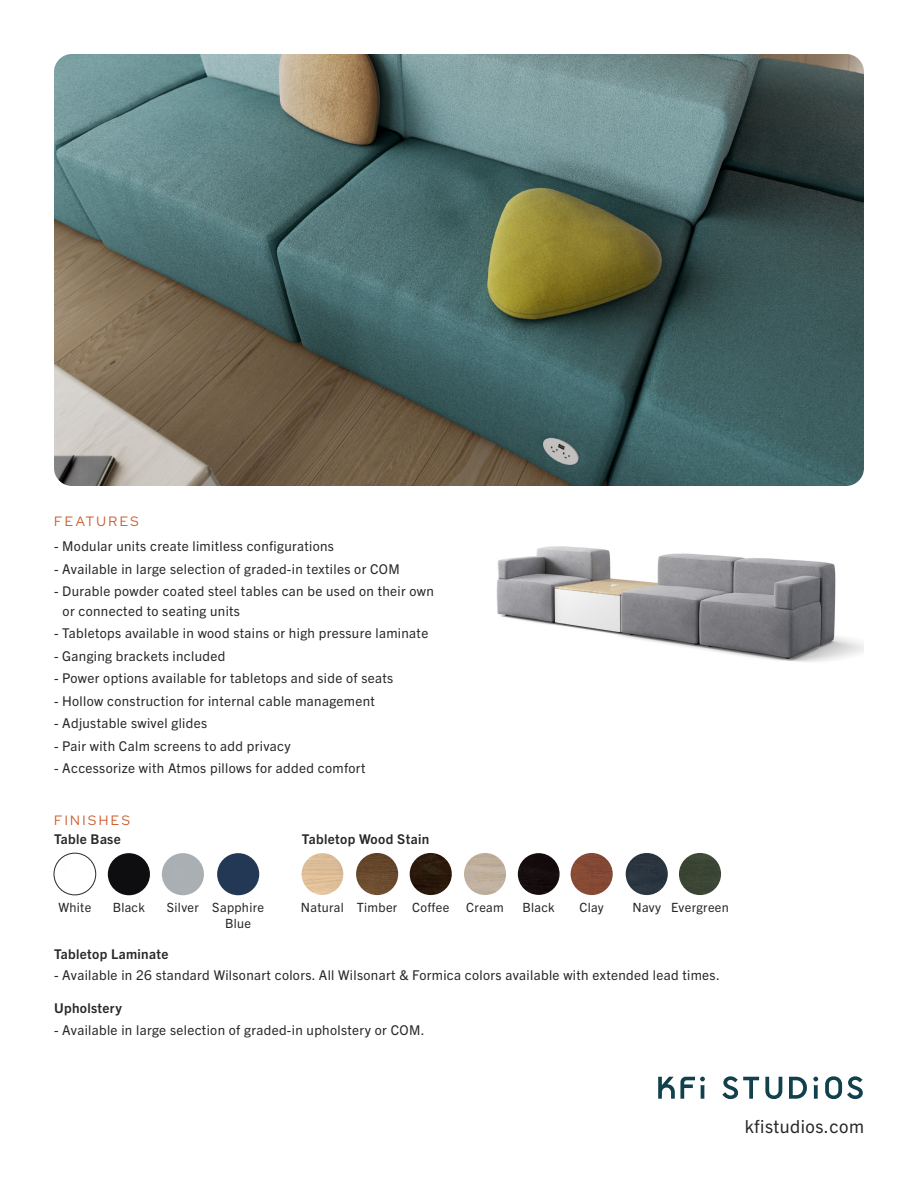
<style>
.page{position:relative;width:918px;height:1188px;background:#fff}
.page>*{position:absolute;margin:0;border:0;box-sizing:border-box;transform-origin:0 0}
.t1{font:18px "Trade Gothic Next LT Pro";letter-spacing:.025em;color:#272928}
.t2{font:13.5px/19.5px "Trade Gothic Next LT Pro";letter-spacing:.025em;color:#272928}
.t3{font:700 13.5px "Trade Gothic Next LT Pro";letter-spacing:.025em;color:#272928}
.t4{font:300 13.5px "Red Hat Display";letter-spacing:.185em;color:#cb5a28}
.t5{font:12.75px "Trade Gothic Next LT Pro";letter-spacing:.025em;color:#272928}
</style>
<div class="page">
<svg style="left:722px;top:1076px;width:37px;height:23px"></svg>
<svg style="left:765px;top:1077px;width:17px;height:22px"></svg>
<svg style="left:789px;top:1077px;width:18px;height:22px"></svg>
<svg style="left:825px;top:1076px;width:38px;height:23px"></svg>
<svg style="left:658px;top:1077px;width:47px;height:22px"></svg>
<svg style="left:813px;top:1077px;width:5px;height:22px"></svg>
<img style="left:54px;top:54px;width:810px;height:432px">
<img style="left:496px;top:546px;width:368px;height:116px">
<img style="left:54px;top:853px;width:42px;height:42px;border-radius:21px">
<div style="left:54px;top:853px;width:42px;height:42px;border:1px solid #272928;border-radius:50%"></div>
<img style="left:108px;top:853px;width:42px;height:42px;border-radius:21px">
<img style="left:162px;top:853px;width:42px;height:42px;border-radius:21px">
<img style="left:217px;top:853px;width:42px;height:42px;border-radius:21px">
<img style="left:302px;top:853px;width:41px;height:42px;border-radius:21px">
<img style="left:464px;top:853px;width:42px;height:42px;border-radius:21px">
<img style="left:356px;top:853px;width:42px;height:42px;border-radius:21px">
<img style="left:410px;top:853px;width:42px;height:42px;border-radius:21px">
<img style="left:518px;top:853px;width:42px;height:42px;border-radius:21px">
<img style="left:571px;top:853px;width:42px;height:42px;border-radius:21px">
<img style="left:626px;top:853px;width:42px;height:42px;border-radius:21px">
<img style="left:679px;top:853px;width:42px;height:42px;border-radius:21px">
<p class="t4" style="left:54px;top:513px;width:86px">FEATURES</p>
<p class="t2" style="left:54px;top:536px;width:282px">- Modular units create limitless configurations</p>
<p class="t2" style="left:54px;top:558px;width:347px">- Available in large selection of graded-in textiles or COM</p>
<p class="t2" style="left:63px;top:581px;width:373px;text-indent:-9px">- Durable powder coated steel tables can be used on their own or connected to seating units</p>
<p class="t2" style="left:54px;top:623px;width:376px">- Tabletops available in wood stains or high pressure laminate</p>
<p class="t2" style="left:54px;top:645px;width:173px">- Ganging brackets included</p>
<p class="t2" style="left:54px;top:668px;width:341px">- Power options available for tabletops and side of seats</p>
<p class="t2" style="left:54px;top:690px;width:323px">- Hollow construction for internal cable management</p>
<p class="t2" style="left:54px;top:713px;width:155px">- Adjustable swivel glides</p>
<p class="t2" style="left:54px;top:735px;width:238px">- Pair with Calm screens to add privacy</p>
<p class="t2" style="left:54px;top:758px;width:313px">- Accessorize with Atmos pillows for added comfort</p>
<p class="t4" style="left:54px;top:811px;width:77px">FINISHES</p>
<p class="t3" style="left:54px;top:830px;width:68px">Table Base</p>
<p class="t3" style="left:302px;top:830px;width:129px">Tabletop Wood Stain</p>
<p class="t5" style="left:58px;top:899px;width:34px">White</p>
<p class="t5" style="left:113px;top:899px;width:34px">Black</p>
<p class="t5" style="left:167px;top:899px;width:33px">Silver</p>
<p class="t5" style="left:212px;top:899px;width:53px">Sapphire</p>
<p class="t5" style="left:225px;top:914px;width:27px">Blue</p>
<p class="t3" style="left:54px;top:944px;width:116px">Tabletop Laminate</p>
<p class="t5" style="left:301px;top:899px;width:44px">Natural</p>
<p class="t5" style="left:357px;top:899px;width:42px">Timber</p>
<p class="t5" style="left:412px;top:899px;width:39px">Coffee</p>
<p class="t5" style="left:466px;top:899px;width:39px">Cream</p>
<p class="t5" style="left:523px;top:899px;width:34px">Black</p>
<p class="t5" style="left:579px;top:899px;width:26px">Clay</p>
<p class="t5" style="left:632px;top:899px;width:30px">Navy</p>
<p class="t5" style="left:671px;top:899px;width:59px">Evergreen</p>
<p class="t2" style="left:54px;top:965px;width:667px">- Available in 26 standard Wilsonart colors. All Wilsonart &amp; Formica colors available with extended lead times.</p>
<p class="t3" style="left:54px;top:999px;width:69px">Upholstery</p>
<p class="t2" style="left:54px;top:1019px;width:372px">- Available in large selection of graded-in upholstery or COM.</p>
<p class="t1" style="left:745px;top:1114px;width:121px">kfistudios.com</p>
</div>
